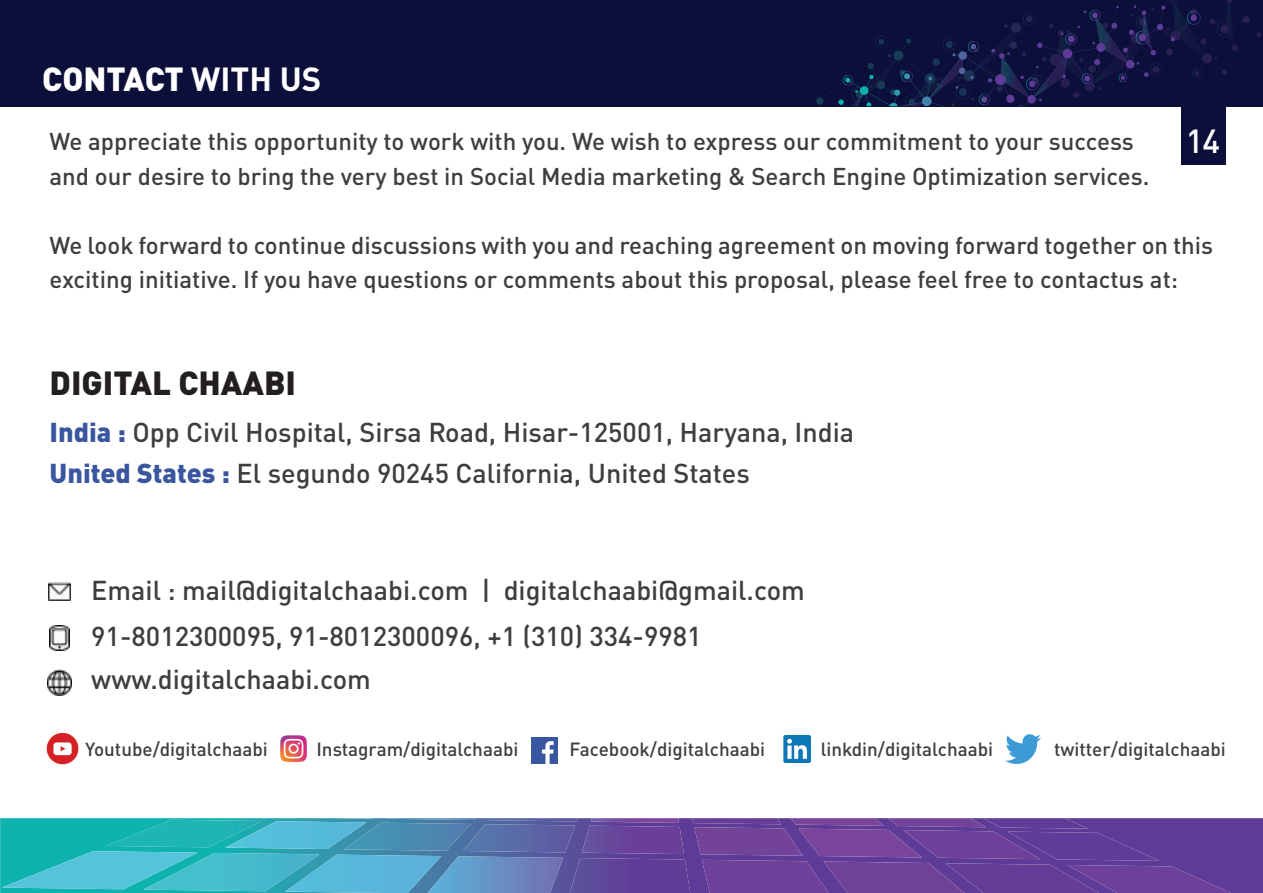
<style>
.page{position:relative;width:1263px;height:893px;background:#fff}
.page>*{position:absolute;margin:0;border:0;box-sizing:border-box;transform-origin:0 0}
.t1{font:900 33px "DIN Pro";letter-spacing:-.005em;color:#fff}
.t2{font:900 33px "DIN Pro";color:#231f20}
.t3{font:500 33px "DIN Pro";color:#fff}
.t4{font:500 27px/46px "DIN Pro";color:#3e3e3f}
.t5{font:500 24px/34.5px "DIN Pro";color:#3e3e3f}
.t6{font:500 18.9px "DIN Pro";color:#3e3e3f}
.s1{font-weight:700}
.s2{font-weight:900;color:#39569f}
</style>
<div class="page">
<div style="left:0;top:0;width:1263px;height:106px;background:#0b0f39"></div>
<svg style="left:843px;top:0;width:418px;height:106px"></svg>
<svg style="left:0;top:818px;width:1263px;height:75px;background:#594298"></svg>
<svg style="left:2px;top:818px;width:1229px;height:75px;background:#566faa"></svg>
<div style="left:1182px;top:104px;width:44px;height:60px;background:#0b0f39"></div>
<img style="left:48px;top:582px;width:22px;height:18px">
<img style="left:47px;top:669px;width:24px;height:26px">
<img style="left:50px;top:625px;width:19px;height:26px">
<img style="left:531px;top:737px;width:26px;height:26px">
<img style="left:46px;top:733px;width:33px;height:32px">
<img style="left:280px;top:735px;width:27px;height:28px">
<img style="left:1005px;top:735px;width:36px;height:28px">
<img style="left:783px;top:735px;width:28px;height:28px">
<h1 class="t1" style="left:42px;top:51px;width:281px">CONTACT <span class="s1">WITH US</span></h1>
<p class="t5" style="left:50px;top:122px;width:1101px">We appreciate this opportunity to work with you. We wish to express our commitment to your success and our desire to bring the very best in Social Media marketing &amp; Search Engine Optimization services.</p>
<h1 class="t3" style="left:1186px;top:115px;width:36px">14</h1>
<p class="t5" style="left:50px;top:225px;width:1165px">We look forward to continue discussions with you and reaching agreement on moving forward together on this exciting initiative. If you have questions or comments about this proposal, please feel free to contactus at:</p>
<h1 class="t2" style="left:50px;top:355px;width:248px">DIGITAL CHAABI</h1>
<p class="t4" style="left:50px;top:409px;width:806px;line-height:40.5px"><span class="s2">India :</span> Opp Civil Hospital, Sirsa Road, Hisar-125001, Haryana, India<br><span class="s2">United States :</span> El segundo 90245 California, United States</p>
<p class="t4" style="left:91px;top:565px;width:715px">Email : mail@digitalchaabi.com | digitalchaabi@gmail.com<br>91-8012300095, 91-8012300096, +1 (310) 334-9981</p>
<p class="t4" style="left:91px;top:653px;width:281px">www.digitalchaabi.com</p>
<p class="t6" style="left:85px;top:734px;width:184px">Youtube/digitalchaabi</p>
<p class="t6" style="left:316px;top:734px;width:203px">Instagram/digitalchaabi</p>
<p class="t6" style="left:569px;top:734px;width:197px">Facebook/digitalchaabi</p>
<p class="t6" style="left:821px;top:734px;width:174px">linkdin/digitalchaabi</p>
<p class="t6" style="left:1054px;top:734px;width:173px">twitter/digitalchaabi</p>
</div>
